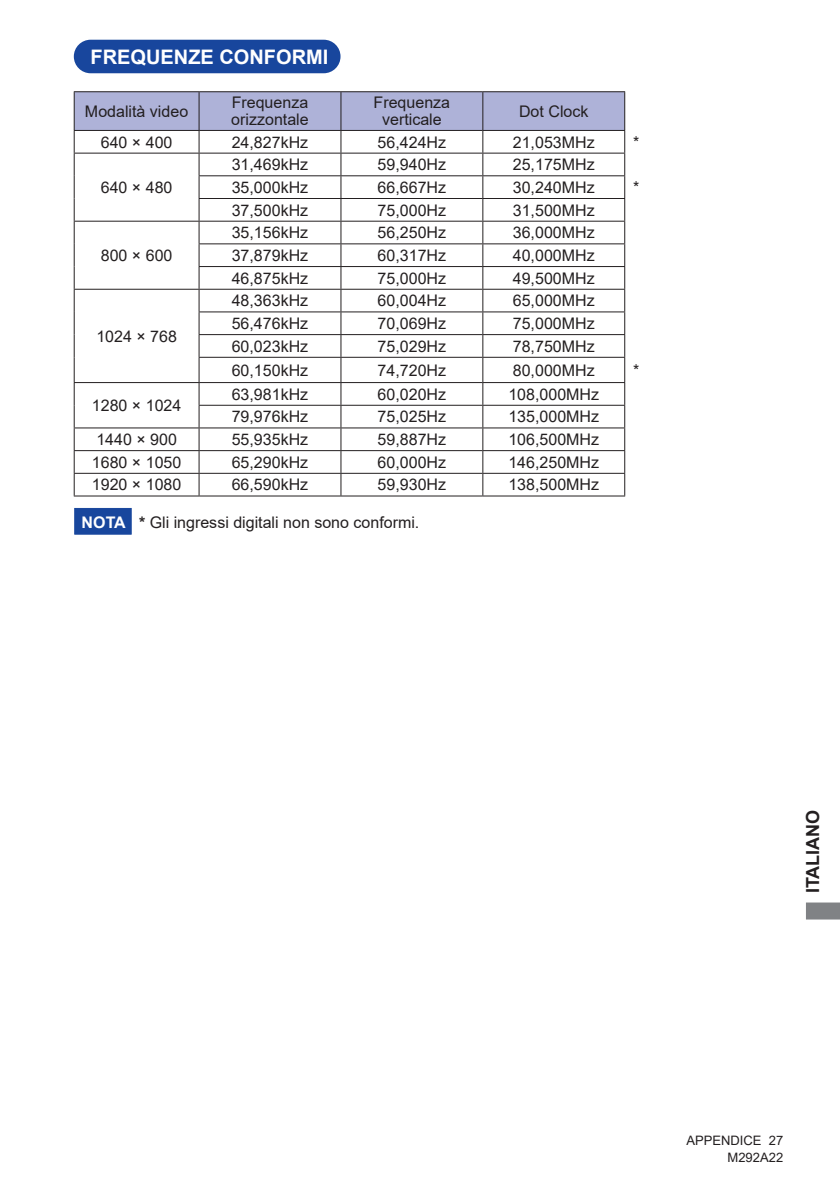
<style>
.page{position:relative;width:840px;height:1191px;background:#fff}
.page>*{position:absolute;margin:0;border:0;box-sizing:border-box;transform-origin:0 0}
.t1{font:700 20px "Arial";color:#fff}
.t2{font:700 18px "Arial";color:#231f20}
.t3{font:16px/17px "Arial";color:#231f20}
.t4{font:13px/17.2px "Arial";color:#231f20;text-align:right}
.s1{font-weight:700;color:#fff}
.s2{font-weight:700}
</style>
<div class="page">
<svg style="left:806px;top:902px;width:33px;height:17px"></svg>
<div style="left:75px;top:41px;width:264px;height:31px;background:#18469d;border-radius:16px"></div>
<div style="left:74px;top:40px;width:266px;height:33px;border:2px solid #18469d;border-radius:16px"></div>
<div style="left:74px;top:508px;width:57px;height:26px;background:#18469d"></div>
<hr style="left:74px;top:91px;width:125px;height:1px;background:#231f20">
<hr style="left:199px;top:91px;width:142px;height:1px;background:#231f20">
<hr style="left:341px;top:91px;width:141px;height:1px;background:#231f20">
<hr style="left:482px;top:91px;width:142px;height:1px;background:#231f20">
<svg style="left:74px;top:92px;width:551px;height:403px"></svg>
<hr style="left:74px;top:495px;width:125px;height:1px;background:#231f20">
<hr style="left:199px;top:495px;width:142px;height:1px;background:#231f20">
<hr style="left:341px;top:495px;width:141px;height:1px;background:#231f20">
<hr style="left:482px;top:495px;width:142px;height:1px;background:#231f20">
<p class="t1" style="left:90px;top:42px;width:239px">FREQUENZE CONFORMI</p>
<p class="t3" style="left:85px;top:103px;width:105px">Modalità video</p>
<p class="t3" style="left:231px;top:94px;width:79px">Frequenza orizzontale</p>
<p class="t3" style="left:373px;top:94px;width:78px;text-align:center">Frequenza verticale</p>
<p class="t3" style="left:519px;top:103px;width:71px">Dot Clock</p>
<p class="t3" style="left:101px;top:133px;width:73px">640 × 400</p>
<p class="t3" style="left:231px;top:133px;width:78px">24,827kHz</p>
<p class="t3" style="left:377px;top:133px;width:70px">56,424Hz</p>
<p class="t3" style="left:512px;top:133px;width:83px">21,053MHz</p>
<p class="t3" style="left:633px;top:133px;width:8px">*</p>
<p class="t3" style="left:101px;top:179px;width:73px">640 × 480</p>
<p class="t3" style="left:231px;top:156px;width:78px">31,469kHz</p>
<p class="t3" style="left:377px;top:156px;width:70px">59,940Hz</p>
<p class="t3" style="left:512px;top:156px;width:83px">25,175MHz</p>
<p class="t3" style="left:231px;top:179px;width:78px">35,000kHz</p>
<p class="t3" style="left:377px;top:179px;width:70px">66,667Hz</p>
<p class="t3" style="left:512px;top:179px;width:83px">30,240MHz</p>
<p class="t3" style="left:633px;top:179px;width:8px">*</p>
<p class="t3" style="left:231px;top:201px;width:78px">37,500kHz</p>
<p class="t3" style="left:377px;top:201px;width:70px">75,000Hz</p>
<p class="t3" style="left:512px;top:201px;width:83px">31,500MHz</p>
<p class="t3" style="left:101px;top:247px;width:73px">800 × 600</p>
<p class="t3" style="left:96px;top:327px;width:82px">1024 × 768</p>
<p class="t3" style="left:92px;top:397px;width:91px">1280 × 1024</p>
<p class="t3" style="left:231px;top:224px;width:78px">35,156kHz</p>
<p class="t3" style="left:377px;top:224px;width:70px">56,250Hz</p>
<p class="t3" style="left:512px;top:224px;width:83px">36,000MHz</p>
<p class="t3" style="left:231px;top:247px;width:78px">37,879kHz</p>
<p class="t3" style="left:377px;top:247px;width:70px">60,317Hz</p>
<p class="t3" style="left:512px;top:247px;width:83px">40,000MHz</p>
<p class="t3" style="left:231px;top:269px;width:78px">46,875kHz</p>
<p class="t3" style="left:377px;top:269px;width:70px">75,000Hz</p>
<p class="t3" style="left:512px;top:269px;width:83px">49,500MHz</p>
<p class="t3" style="left:231px;top:292px;width:78px">48,363kHz</p>
<p class="t3" style="left:377px;top:292px;width:70px">60,004Hz</p>
<p class="t3" style="left:512px;top:292px;width:83px">65,000MHz</p>
<p class="t3" style="left:231px;top:315px;width:78px">56,476kHz</p>
<p class="t3" style="left:377px;top:315px;width:70px">70,069Hz</p>
<p class="t3" style="left:512px;top:315px;width:83px">75,000MHz</p>
<p class="t3" style="left:231px;top:337px;width:78px">60,023kHz</p>
<p class="t3" style="left:377px;top:337px;width:70px">75,029Hz</p>
<p class="t3" style="left:512px;top:337px;width:83px">78,750MHz</p>
<p class="t3" style="left:231px;top:361px;width:78px">60,150kHz</p>
<p class="t3" style="left:377px;top:361px;width:70px">74,720Hz</p>
<p class="t3" style="left:512px;top:361px;width:83px">80,000MHz</p>
<p class="t3" style="left:633px;top:361px;width:8px">*</p>
<p class="t3" style="left:231px;top:385px;width:78px">63,981kHz</p>
<p class="t3" style="left:377px;top:385px;width:70px">60,020Hz</p>
<p class="t3" style="left:508px;top:385px;width:92px">108,000MHz</p>
<p class="t3" style="left:231px;top:408px;width:78px">79,976kHz</p>
<p class="t3" style="left:377px;top:408px;width:70px">75,025Hz</p>
<p class="t3" style="left:508px;top:408px;width:92px">135,000MHz</p>
<p class="t3" style="left:96px;top:431px;width:82px">1440 × 900</p>
<p class="t3" style="left:231px;top:431px;width:78px">55,935kHz</p>
<p class="t3" style="left:377px;top:431px;width:70px">59,887Hz</p>
<p class="t3" style="left:508px;top:431px;width:92px">106,500MHz</p>
<p class="t3" style="left:92px;top:453px;width:91px">1680 × 1050</p>
<p class="t3" style="left:231px;top:453px;width:78px">65,290kHz</p>
<p class="t3" style="left:377px;top:453px;width:70px">60,000Hz</p>
<p class="t3" style="left:508px;top:453px;width:92px">146,250MHz</p>
<p class="t3" style="left:92px;top:476px;width:91px">1920 × 1080</p>
<p class="t3" style="left:231px;top:476px;width:78px">66,590kHz</p>
<p class="t3" style="left:377px;top:476px;width:70px">59,930Hz</p>
<p class="t3" style="left:508px;top:476px;width:92px">138,500MHz</p>
<p class="t3" style="left:82px;top:514px;width:339px"><span class="s1">NOTA</span> <span class="s2">*</span> Gli ingressi digitali non sono conformi.</p>
<p class="t2" style="left:799px;top:893px;width:85px;rotate:-90deg">ITALIANO</p>
<p class="t4" style="left:686px;top:1131px;width:98px">APPENDICE 27<br>M292A22</p>
</div>
